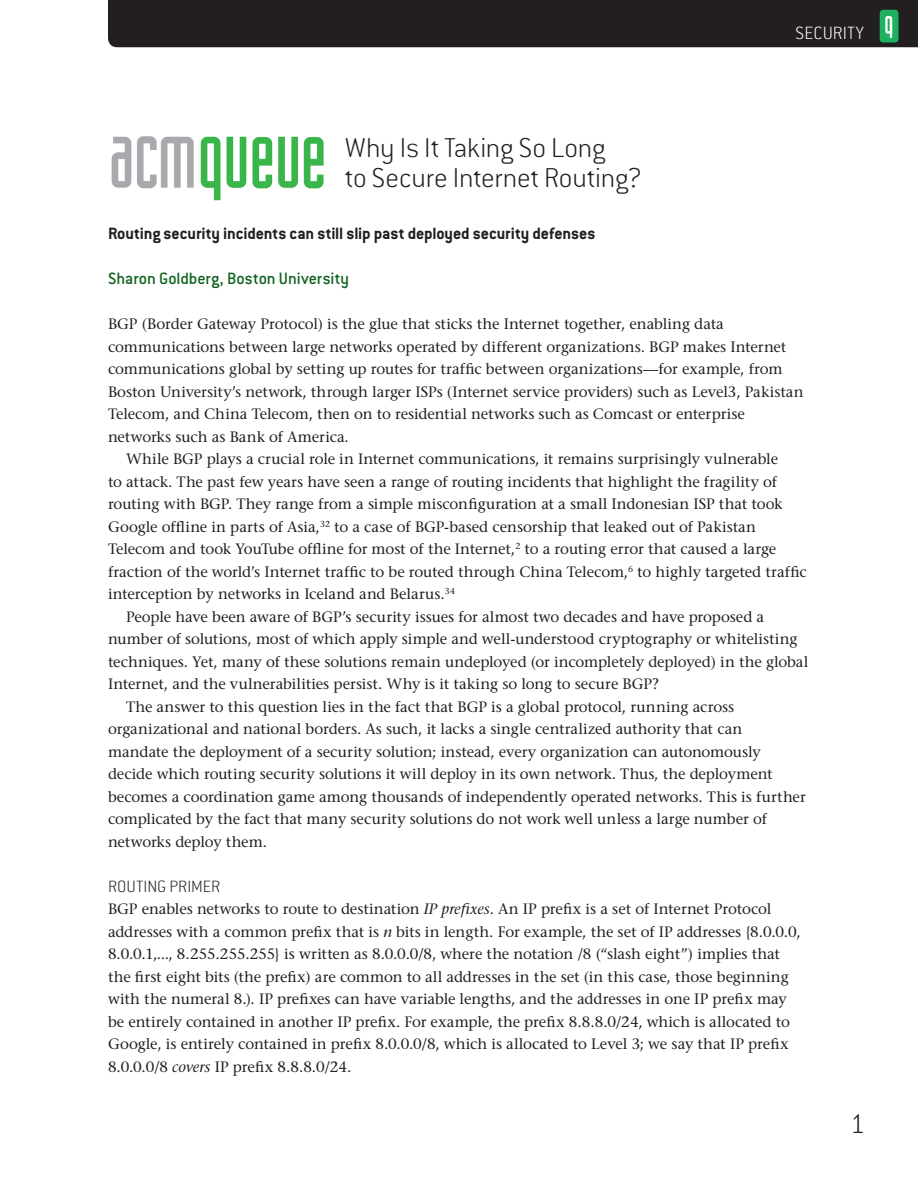
<style>
.page{position:relative;width:918px;height:1188px;background:#fff}
.page>*{position:absolute;margin:0;border:0;box-sizing:border-box;transform-origin:0 0}
.Q_headline{font:200 30px/30px "Conduit ITC Std";letter-spacing:-.005em;color:#231f20}
.t1{font:200 19.5px "Conduit ITC Std";letter-spacing:.005em;color:#fff}
.Q_deck{font:700 18px "Conduit ITC Std";letter-spacing:-.005em;color:#231f20}
.Q_byline{font:500 18px "Conduit ITC Std";color:#11621f}
.Q_1st_level_heads{font:200 18px "Conduit ITC Std";letter-spacing:.005em;color:#231f20}
.Q_body_copy{font:15px/22.5px "Stone Serif";letter-spacing:-.005em;color:#231f20}
.Q_body_copy_no_inden{font:15px/22.5px "Stone Serif";letter-spacing:-.005em;color:#231f20}
.s1{font-style:italic}
</style>
<div class="page">
<div style="left:108px;top:0;width:810px;height:47px;background:#231f20"></div>
<img style="left:111px;top:136px;width:213px;height:65px">
<h2 class="t1" style="left:796px;top:22px;width:70px">SECURITY</h2>
<p class="Q_headline" style="left:345px;top:132px;width:298px">Why Is It Taking So Long<br>to Secure Internet Routing?</p>
<p class="Q_deck" style="left:108px;top:223px;width:489px">Routing security incidents can still slip past deployed security defenses</p>
<p class="Q_byline" style="left:108px;top:268px;width:243px">Sharon Goldberg, Boston University</p>
<p class="Q_body_copy_no_inden" style="left:108px;top:313px;width:697px">BGP (Border Gateway Protocol) is the glue that sticks the Internet together, enabling data communications between large networks operated by different organizations. BGP makes Internet communications global by setting up routes for traffic between organizations—for example, from Boston University’s network, through larger ISPs (Internet service providers) such as Level3, Pakistan Telecom, and China Telecom, then on to residential networks such as Comcast or enterprise networks such as Bank of America.</p>
<p class="Q_body_copy" style="left:108px;top:448px;width:700px;text-indent:18px">While BGP plays a crucial role in Internet communications, it remains surprisingly vulnerable<br>to attack. The past few years have seen a range of routing incidents that highlight the fragility of routing with BGP. They range from a simple misconfiguration at a small Indonesian ISP that took Google offline in parts of Asia,<sup>32</sup> to a case of BGP-based censorship that leaked out of Pakistan Telecom and took YouTube offline for most of the Internet,<sup>2</sup> to a routing error that caused a large fraction of the world’s Internet traffic to be routed through China Telecom,<sup>6</sup> to highly targeted traffic interception by networks in Iceland and Belarus.<sup>34</sup></p>
<p class="Q_body_copy" style="left:108px;top:605px;width:702px;text-indent:18px">People have been aware of BGP’s security issues for almost two decades and have proposed a number of solutions, most of which apply simple and well-understood cryptography or whitelisting techniques. Yet, many of these solutions remain undeployed (or incompletely deployed) in the global Internet, and the vulnerabilities persist. Why is it taking so long to secure BGP?</p>
<p class="Q_body_copy" style="left:108px;top:695px;width:699px;text-indent:18px">The answer to this question lies in the fact that BGP is a global protocol, running across organizational and national borders. As such, it lacks a single centralized authority that can mandate the deployment of a security solution; instead, every organization can autonomously decide which routing security solutions it will deploy in its own network. Thus, the deployment becomes a coordination game among thousands of independently operated networks. This is further complicated by the fact that many security solutions do not work well unless a large number of networks deploy them.</p>
<p class="Q_1st_level_heads" style="left:108px;top:875px;width:114px">ROUTING PRIMER</p>
<p class="Q_body_copy_no_inden" style="left:108px;top:898px;width:694px">BGP enables networks to route to destination <span class="s1">IP prefixes</span>. An IP prefix is a set of Internet Protocol addresses with a common prefix that is <span class="s1">n</span> bits in length. For example, the set of IP addresses {8.0.0.0, 8.0.0.1,..., 8.255.255.255} is written as 8.0.0.0/8, where the notation /8 (“slash eight”) implies that the first eight bits (the prefix) are common to all addresses in the set (in this case, those beginning with the numeral 8.). IP prefixes can have variable lengths, and the addresses in one IP prefix may be entirely contained in another IP prefix. For example, the prefix 8.8.8.0/24, which is allocated to Google, is entirely contained in prefix 8.0.0.0/8, which is allocated to Level 3; we say that IP prefix 8.0.0.0/8 <span class="s1">covers</span> IP prefix 8.8.8.0/24.</p>
<p class="Q_headline" style="left:850px;top:1108px;width:17px">1</p>
</div>
